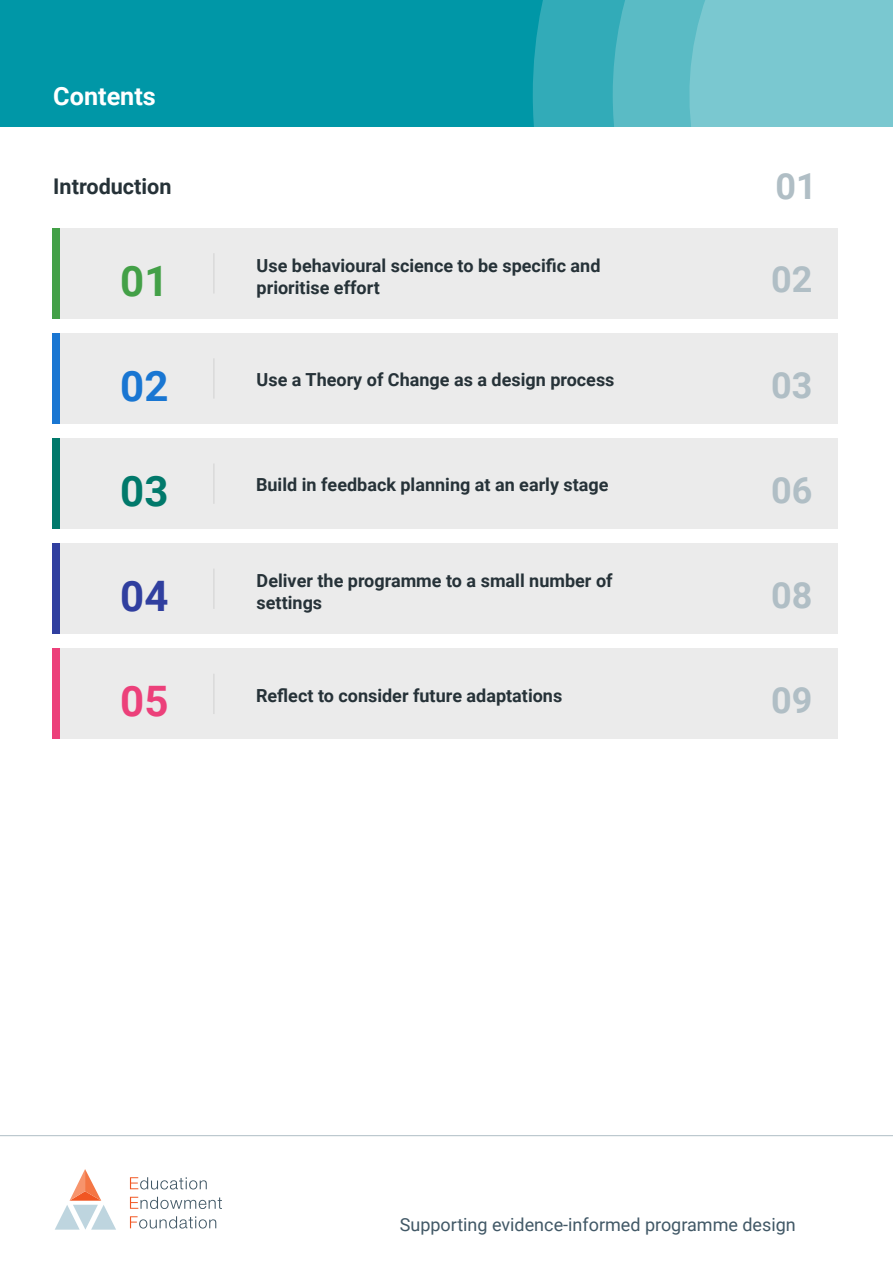
<style>
.page{position:relative;width:893px;height:1263px;background:#fff}
.page>*{position:absolute;margin:0;border:0;box-sizing:border-box;transform-origin:0 0}
.t1{font:700 42px "Roboto";color:#1976d2}
.t2{font:700 42px "Roboto";color:#01796b}
.t3{font:700 42px "Roboto";color:#303f9f}
.t4{font:700 42px "Roboto";color:#ec407a}
.t5{font:700 42px "Roboto";color:#43a047}
.t6{font:700 36px "Roboto";color:#b0bec5}
.t7{font:700 25.2px "Roboto";color:#fff}
.t8{font:700 21.6px "Roboto";color:#263238}
.t9{font:700 18px/21.6px "Roboto";color:#263238}
.t10{font:18px "Roboto";color:#415866}
</style>
<div class="page">
<svg style="left:0;top:1136px;width:892px;height:92px"></svg>
<svg style="left:55px;top:1169px;width:61px;height:61px"></svg>
<svg style="left:130px;top:1177px;width:92px;height:52px"></svg>
<div style="left:0;top:0;width:892px;height:127px;background:#0097a7"></div>
<div style="left:533px;top:0;width:79px;height:127px;background:#32abb8"></div>
<svg style="left:612px;top:0;width:57px;height:127px;background:#57b9c4"></svg>
<svg style="left:669px;top:0;width:223px;height:127px;background:#76c6ce"></svg>
<div style="left:52px;top:333px;width:785px;height:91px;background:#ebebeb"></div>
<hr style="left:213px;top:358px;width:1px;height:41px;background:#d1d1d1">
<div style="left:52px;top:333px;width:8px;height:91px;background:#1976d2"></div>
<div style="left:52px;top:438px;width:785px;height:91px;background:#ebebeb"></div>
<hr style="left:213px;top:464px;width:1px;height:40px;background:#d1d1d1">
<div style="left:52px;top:438px;width:8px;height:91px;background:#01796b"></div>
<div style="left:52px;top:543px;width:785px;height:91px;background:#ebebeb"></div>
<hr style="left:213px;top:569px;width:1px;height:40px;background:#d1d1d1">
<div style="left:52px;top:543px;width:8px;height:91px;background:#303f9f"></div>
<div style="left:52px;top:649px;width:785px;height:90px;background:#ebebeb"></div>
<hr style="left:213px;top:674px;width:1px;height:40px;background:#d1d1d1">
<div style="left:52px;top:649px;width:8px;height:90px;background:#ec407a"></div>
<div style="left:52px;top:228px;width:785px;height:91px;background:#ebebeb"></div>
<hr style="left:213px;top:253px;width:1px;height:41px;background:#d1d1d1">
<div style="left:52px;top:228px;width:8px;height:91px;background:#43a047"></div>
<p class="t7" style="left:53px;top:78px;width:104px">Contents</p>
<p class="t8" style="left:53px;top:172px;width:120px">Introduction</p>
<p class="t6" style="left:775px;top:161px;width:43px">01</p>
<p class="t5" style="left:120px;top:251px;width:50px">01</p>
<p class="t9" style="left:256px;top:254px;width:345px">Use behavioural science to be specific and</p>
<p class="t9" style="left:256px;top:276px;width:125px">prioritise effort</p>
<p class="t6" style="left:771px;top:254px;width:43px">02</p>
<p class="t1" style="left:120px;top:356px;width:50px">02</p>
<p class="t9" style="left:256px;top:368px;width:359px">Use a Theory of Change as a design process</p>
<p class="t6" style="left:771px;top:359px;width:43px">03</p>
<p class="t2" style="left:120px;top:462px;width:50px">03</p>
<p class="t9" style="left:256px;top:473px;width:354px">Build in feedback planning at an early stage</p>
<p class="t6" style="left:771px;top:465px;width:43px">06</p>
<p class="t3" style="left:120px;top:567px;width:50px">04</p>
<p class="t9" style="left:256px;top:569px;width:357px">Deliver the programme to a small number of settings</p>
<p class="t6" style="left:771px;top:570px;width:43px">08</p>
<p class="t4" style="left:120px;top:672px;width:50px">05</p>
<p class="t9" style="left:256px;top:684px;width:308px">Reflect to consider future adaptations</p>
<p class="t6" style="left:771px;top:675px;width:43px">09</p>
<p class="t10" style="left:400px;top:1212px;width:397px">Supporting evidence-informed programme design</p>
</div>
